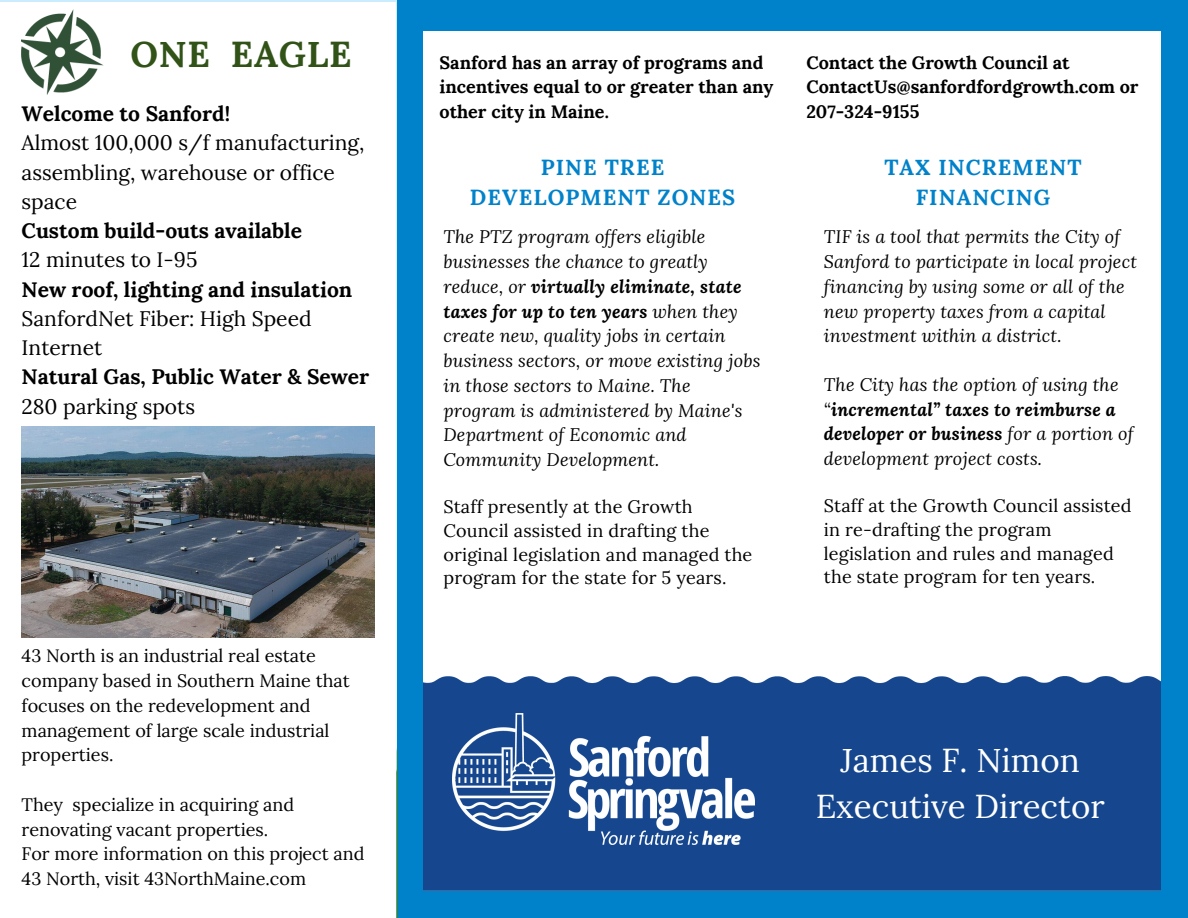
<style>
.page{position:relative;width:1188px;height:918px;background:#0082ca}
.page>*{position:absolute;margin:0;border:0;box-sizing:border-box;transform-origin:0 0}
.t1{font:700 36px "Lora";letter-spacing:.02em;color:#315317}
.t2{font:33px/46.2px "Lora";color:#fff;text-align:center}
.t3{font:700 21.75px/30.3px "Lora";letter-spacing:.05em;color:#0082ca;text-align:center}
.t4{font:21px/29.2px "Lora";color:#000}
.t5{font:700 21px "Lora";color:#000}
.t6{font:italic 18px/24.8px "Lora";letter-spacing:.01em;color:#000}
.t7{font:18px/24.8px "Lora";color:#000}
.t8{font:700 18px/24.8px "Lora";color:#000}
.s1{font-weight:700}
</style>
<div class="page">
<div style="left:423px;top:32px;width:738px;height:859px;background:#fff"></div>
<div style="left:0;top:2px;width:396px;height:916px;background:#fff"></div>
<img style="left:22px;top:427px;width:353px;height:210px">
<div style="left:423px;top:677px;width:738px;height:214px;background:#16478e"></div>
<img style="left:453px;top:714px;width:301px;height:130px">
<img style="left:22px;top:0;width:83px;height:95px">
<h1 class="t1" style="left:130px;top:31px;width:223px">ONE EAGLE</h1>
<p class="t5" style="left:22px;top:100px;width:210px">Welcome to Sanford!</p>
<p class="t4" style="left:22px;top:128px;width:344px">Almost 100,000 s/f manufacturing, assembling, warehouse or office space</p>
<p class="t5" style="left:22px;top:217px;width:282px">Custom build-outs available</p>
<p class="t4" style="left:22px;top:245px;width:177px">12 minutes to I-95</p>
<p class="t5" style="left:22px;top:275px;width:332px">New roof, lighting and insulation</p>
<p class="t4" style="left:22px;top:304px;width:292px">SanfordNet Fiber: High Speed<br>Internet</p>
<p class="t5" style="left:22px;top:363px;width:349px">Natural Gas, Public Water &amp; Sewer</p>
<p class="t4" style="left:22px;top:391px;width:175px">280 parking spots</p>
<p class="t7" style="left:22px;top:643px;width:330px">43 North is an industrial real estate company based in Southern Maine that focuses on the redevelopment and management of large scale industrial properties.</p>
<p class="t7" style="left:22px;top:792px;width:344px">They specialize in acquiring and renovating vacant properties.<br>For more information on this project and 43 North, visit 43NorthMaine.com</p>
<p class="t8" style="left:440px;top:50px;width:336px">Sanford has an array of programs and incentives equal to or greater than any other city in Maine.</p>
<p class="t8" style="left:806px;top:50px;width:334px">Contact the Growth Council at<br>ContactUs@sanfordfordgrowth.com or<br>207-324-9155</p>
<p class="t3" style="left:470px;top:152px;width:267px">PINE TREE<br>DEVELOPMENT ZONES</p>
<p class="t6" style="left:443px;top:224px;width:318px">The PTZ program offers eligible businesses the chance to greatly reduce, or <span class="s1">virtually eliminate, state taxes for up to ten years</span> when they create new, quality jobs in certain business sectors, or move existing jobs in those sectors to Maine. The program is administered by Maine's<br>Department of Economic and<br>Community Development.</p>
<p class="t7" style="left:443px;top:495px;width:310px;line-height:23.7px">Staff presently at the Growth Council assisted in drafting the original legislation and managed the program for the state for 5 years.</p>
<p class="t3" style="left:884px;top:152px;width:199px">TAX INCREMENT<br>FINANCING</p>
<p class="t6" style="left:824px;top:224px;width:315px">TIF is a tool that permits the City of Sanford to participate in local project financing by using some or all of the new property taxes from a capital investment within a district.</p>
<p class="t6" style="left:824px;top:372px;width:311px">The City has the option of using the “<span class="s1">incremental” taxes to reimburse a developer or business</span> for a portion of development project costs.</p>
<p class="t7" style="left:824px;top:494px;width:309px;line-height:23.7px">Staff at the Growth Council assisted in re-drafting the program legislation and rules and managed the state program for ten years.</p>
<h2 class="t2" style="left:816px;top:737px;width:290px">James F. Nimon<br>Executive Director</h2>
</div>
